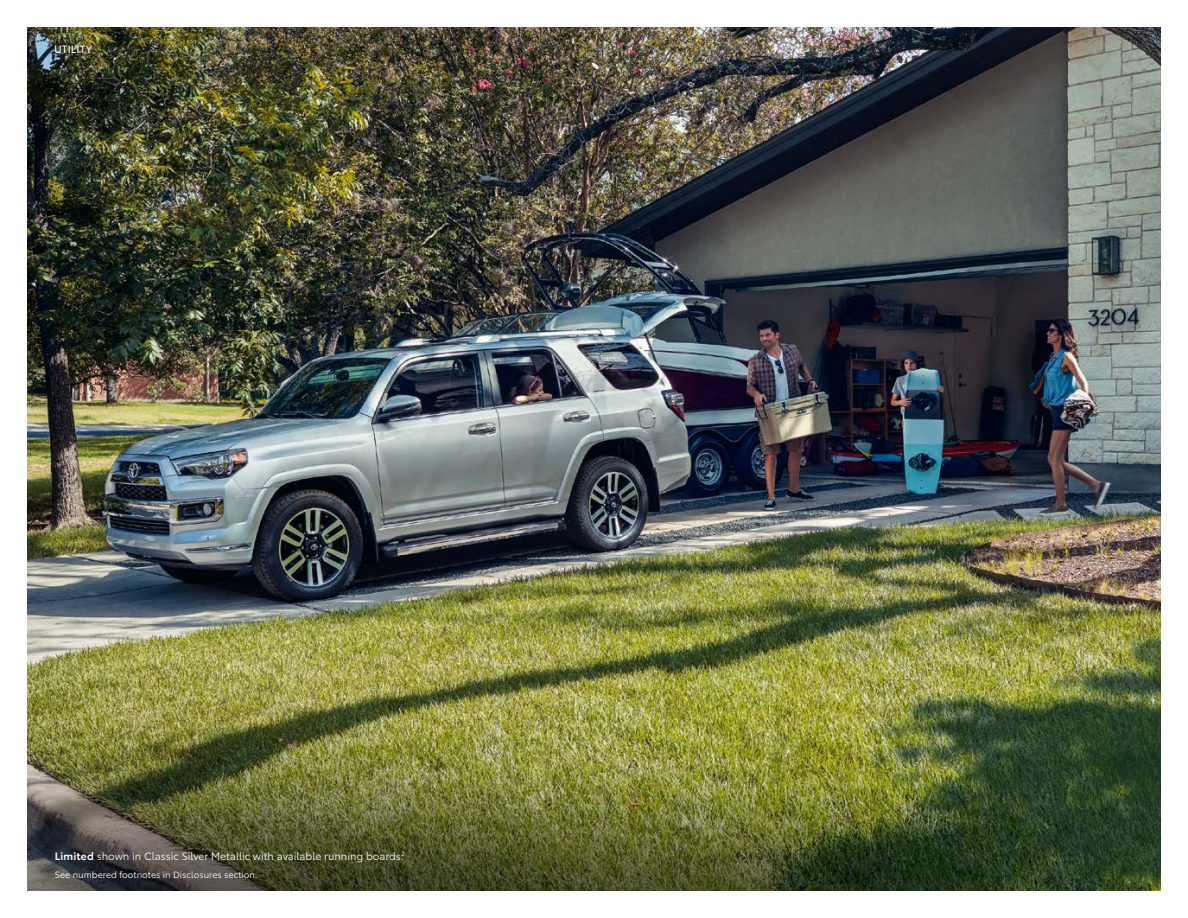
<style>
.page{position:relative;width:1188px;height:918px;background:#fff}
.page>*{position:absolute;margin:0;border:0;box-sizing:border-box;transform-origin:0 0}
.t1{font:10.5px "Toyota Type";color:#fff}
.t2{font:10.5px "Toyota Type";letter-spacing:.015em;color:#fff}
.t3{font:9px "Toyota Type";color:#fff}
.s1{font-weight:600}
</style>
<div class="page">
<img style="left:27px;top:27px;width:1134px;height:864px">
<p class="t2" style="left:54px;top:41px;width:40px">UTILITY</p>
<p class="t1" style="left:55px;top:848px;width:351px"><span class="s1">Limited</span> shown in Classic Silver Metallic with available running boards.<sup>2</sup></p>
<p class="t3" style="left:55px;top:868px;width:204px">See numbered footnotes in Disclosures section.</p>
</div>
